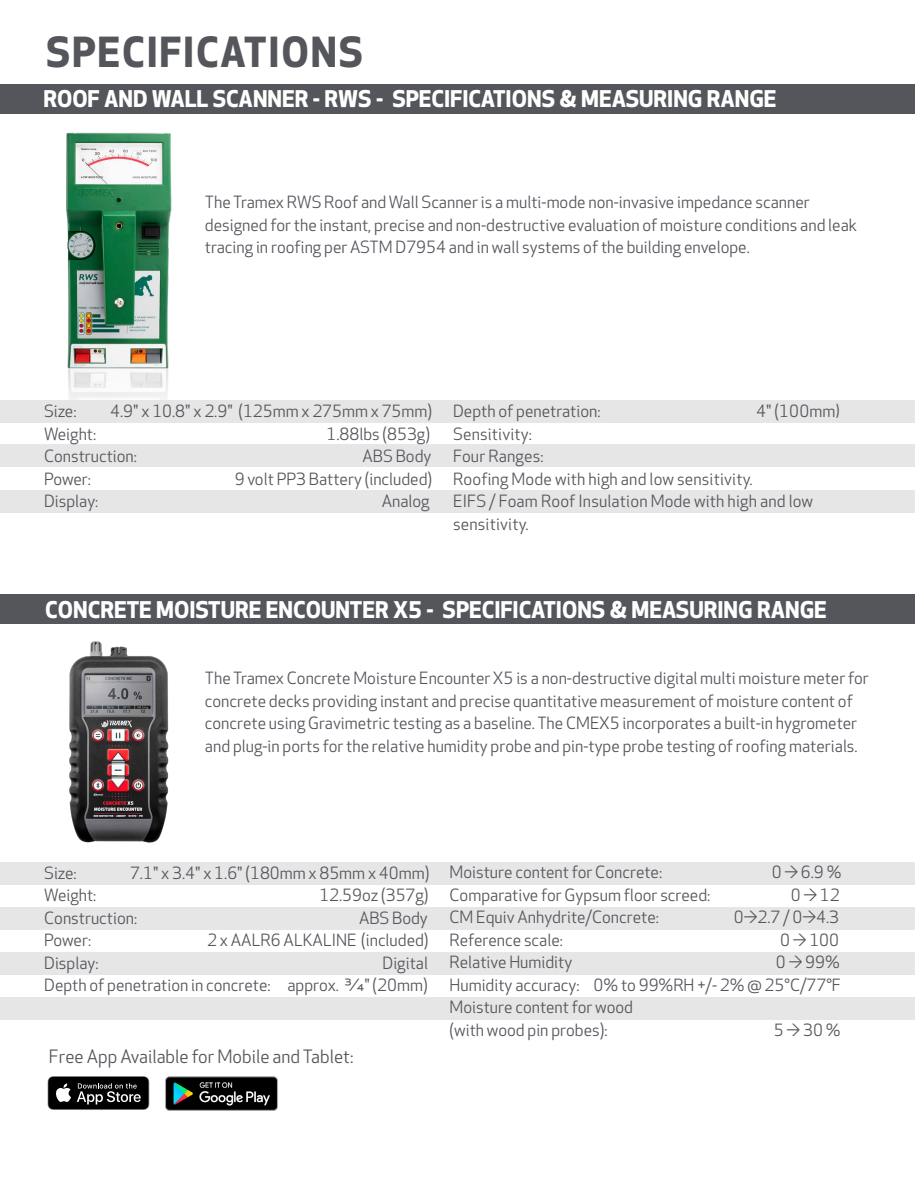
<style>
.page{position:relative;width:915px;height:1191px;background:#fff}
.page>*{position:absolute;margin:0;border:0;box-sizing:border-box;transform-origin:0 0}
.t1{font:700 40.5px "Apex New";letter-spacing:.045em;color:#54565c}
.t2{font:700 22.5px "Apex New";color:#fff}
.t3{font:18px "Apex New";color:#54565c}
.t4{font:16.5px/22.5px "Apex New";color:#54565c}
</style>
<div class="page">
<div style="left:0;top:594px;width:914px;height:30px;background:#54565c"></div>
<div style="left:0;top:997px;width:914px;height:22px;background:#e6e6e6"></div>
<div style="left:0;top:862px;width:914px;height:22px;background:#e6e6e6"></div>
<div style="left:0;top:907px;width:914px;height:22px;background:#e6e6e6"></div>
<div style="left:0;top:953px;width:914px;height:22px;background:#e6e6e6"></div>
<img style="left:69px;top:641px;width:100px;height:202px">
<div style="left:0;top:84px;width:914px;height:29px;background:#54565c"></div>
<img style="left:0;top:113px;width:276px;height:287px">
<div style="left:0;top:400px;width:914px;height:22px;background:#e6e6e6"></div>
<div style="left:0;top:444px;width:914px;height:22px;background:#e6e6e6"></div>
<div style="left:0;top:490px;width:914px;height:22px;background:#e6e6e6"></div>
<img style="left:165px;top:1076px;width:113px;height:35px">
<svg style="left:47px;top:1076px;width:102px;height:34px;background:#323232"></svg>
<hr style="left:910px;top:84px;width:4px;height:30px;background:#54565c">
<h1 class="t1" style="left:46px;top:28px;width:318px">SPECIFICATIONS</h1>
<h2 class="t2" style="left:43px;top:86px;width:734px">ROOF AND WALL SCANNER - RWS - SPECIFICATIONS &amp; MEASURING RANGE</h2>
<p class="t4" style="left:205px;top:191px;width:653px">The Tramex RWS Roof and Wall Scanner is a multi-mode non-invasive impedance scanner designed for the instant, precise and non-destructive evaluation of moisture conditions and leak tracing in roofing per ASTM D7954 and in wall systems of the building envelope.</p>
<p class="t4" style="left:44px;top:400px;width:34px">Size:</p>
<p class="t4" style="left:110px;top:400px;width:323px">4.9" x 10.8" x 2.9" (125mm x 275mm x 75mm)</p>
<p class="t4" style="left:44px;top:423px;width:54px">Weight:</p>
<p class="t4" style="left:326px;top:423px;width:105px">1.88lbs (853g)</p>
<p class="t4" style="left:44px;top:445px;width:94px">Construction:</p>
<p class="t4" style="left:362px;top:445px;width:70px">ABS Body</p>
<p class="t4" style="left:44px;top:468px;width:48px">Power:</p>
<p class="t4" style="left:234px;top:468px;width:199px">9 volt PP3 Battery (included)</p>
<p class="t4" style="left:44px;top:490px;width:56px">Display:</p>
<p class="t4" style="left:381px;top:490px;width:49px">Analog</p>
<p class="t4" style="left:453px;top:400px;width:149px">Depth of penetration:</p>
<p class="t4" style="left:755px;top:400px;width:86px">4" (100mm)</p>
<p class="t4" style="left:453px;top:423px;width:361px">Sensitivity:<br>Four Ranges:<br>Roofing Mode with high and low sensitivity.<br>EIFS / Foam Roof Insulation Mode with high and low sensitivity.</p>
<h2 class="t2" style="left:45px;top:596px;width:782px">CONCRETE MOISTURE ENCOUNTER X5 - SPECIFICATIONS &amp; MEASURING RANGE</h2>
<p class="t4" style="left:205px;top:667px;width:665px">The Tramex Concrete Moisture Encounter X5 is a non-destructive digital multi moisture meter for concrete decks providing instant and precise quantitative measurement of moisture content of concrete using Gravimetric testing as a baseline. The CMEX5 incorporates a built-in hygrometer and plug-in ports for the relative humidity probe and pin-type probe testing of roofing materials.</p>
<p class="t4" style="left:44px;top:862px;width:34px">Size:</p>
<p class="t4" style="left:130px;top:862px;width:300px">7.1" x 3.4" x 1.6" (180mm x 85mm x 40mm)</p>
<p class="t4" style="left:44px;top:884px;width:54px">Weight:</p>
<p class="t4" style="left:319px;top:884px;width:111px">12.59oz (357g)</p>
<p class="t4" style="left:44px;top:907px;width:94px">Construction:</p>
<p class="t4" style="left:359px;top:907px;width:70px">ABS Body</p>
<p class="t4" style="left:44px;top:929px;width:48px">Power:</p>
<p class="t4" style="left:207px;top:929px;width:223px">2 x AALR6 ALKALINE (included)</p>
<p class="t4" style="left:44px;top:952px;width:56px">Display:</p>
<p class="t4" style="left:44px;top:952px;width:385px;text-align:right">Digital<br>Depth of penetration in concrete: approx. ¾" (20mm)</p>
<p class="t3" style="left:49px;top:1046px;width:306px">Free App Available for Mobile and Tablet:</p>
<p class="t4" style="left:449px;top:861px;width:214px">Moisture content for Concrete:</p>
<p class="t4" style="left:771px;top:861px;width:71px">0 → 6.9 %</p>
<p class="t4" style="left:449px;top:884px;width:262px">Comparative for Gypsum floor screed:</p>
<p class="t4" style="left:790px;top:884px;width:51px">0 → 12</p>
<p class="t4" style="left:449px;top:906px;width:211px">CM Equiv Anhydrite/Concrete:</p>
<p class="t4" style="left:733px;top:906px;width:107px">0→2.7 / 0→4.3</p>
<p class="t4" style="left:449px;top:929px;width:115px">Reference scale:</p>
<p class="t4" style="left:779px;top:929px;width:60px">0 → 100</p>
<p class="t4" style="left:449px;top:951px;width:124px">Relative Humidity</p>
<p class="t4" style="left:449px;top:951px;width:393px;text-indent:326px">0 → 99%<br>Humidity accuracy: 0% to 99%RH +/- 2% @ 25°C/77°F<br>Moisture content for wood<br>(with wood pin probes):</p>
<p class="t4" style="left:773px;top:1019px;width:68px">5 → 30 %</p>
</div>
